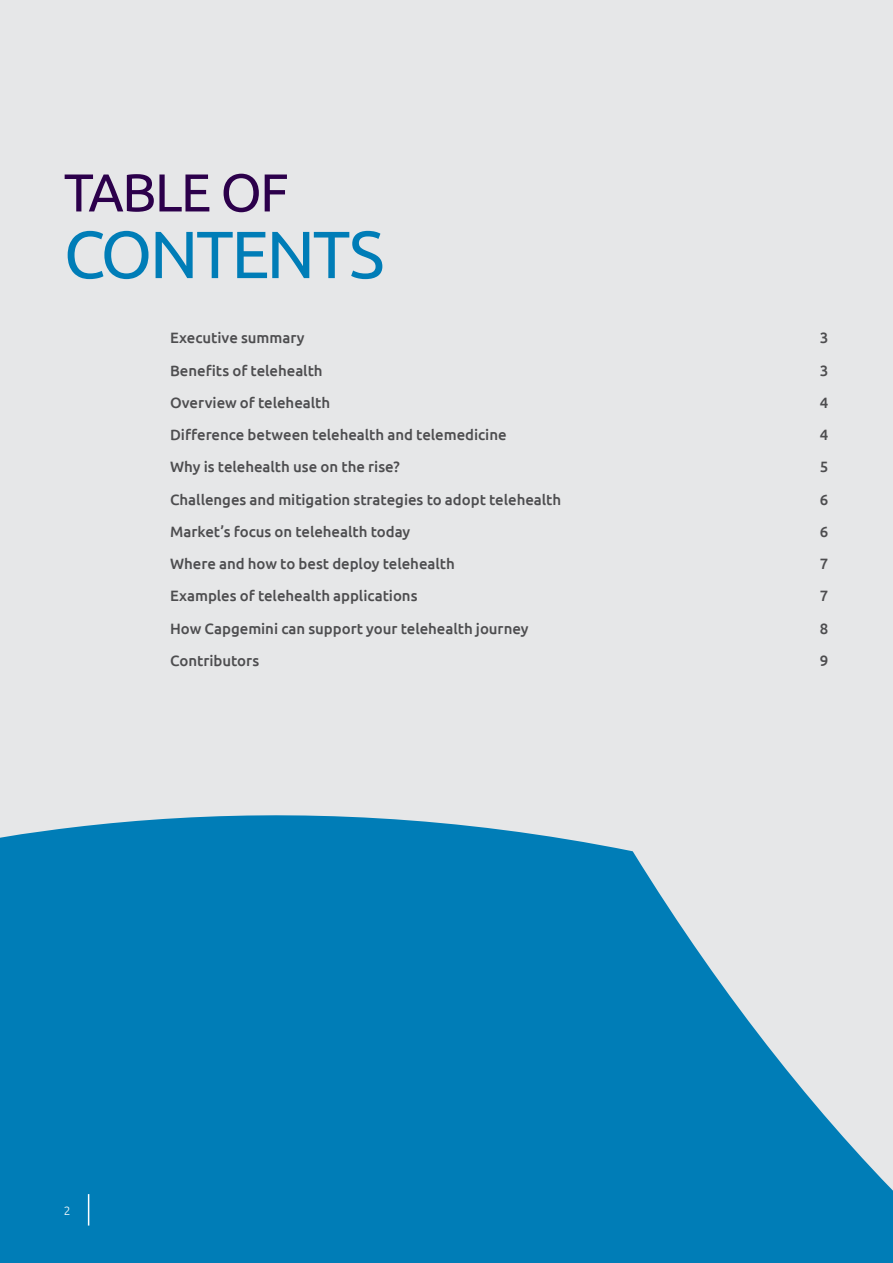
<style>
.page{position:relative;width:893px;height:1263px;background:#e6e7e8}
.page>*{position:absolute;margin:0;border:0;box-sizing:border-box;transform-origin:0 0}
.t1{font:66.6px "Ubuntu";letter-spacing:-.035em;color:#007db7}
.t2{font:53.25px "Ubuntu";letter-spacing:-.03em;color:#2c004b}
.t3{font:500 15px "Ubuntu";letter-spacing:-.005em;color:#4d4d4f}
.t4{font:300 12px "Ubuntu";color:#fff}
</style>
<div class="page">
<svg style="left:0;top:815px;width:893px;height:448px;fill:#007db7"></svg>
<hr style="left:88px;top:1194px;width:1px;height:31px;background:#fff">
<h2 class="t2" style="left:64px;top:160px;width:226px">TABLE OF</h2>
<h1 class="t1" style="left:64px;top:214px;width:322px">CONTENTS</h1>
<p class="t3" style="left:170px;top:328px;width:136px">Executive summary</p>
<p class="t3" style="left:820px;top:328px;width:10px">3</p>
<p class="t3" style="left:170px;top:361px;width:154px">Benefits of telehealth</p>
<p class="t3" style="left:820px;top:361px;width:10px">3</p>
<p class="t3" style="left:170px;top:393px;width:162px">Overview of telehealth</p>
<p class="t3" style="left:820px;top:393px;width:10px">4</p>
<p class="t3" style="left:170px;top:425px;width:338px">Difference between telehealth and telemedicine</p>
<p class="t3" style="left:820px;top:425px;width:10px">4</p>
<p class="t3" style="left:170px;top:457px;width:231px">Why is telehealth use on the rise?</p>
<p class="t3" style="left:820px;top:457px;width:10px">5</p>
<p class="t3" style="left:170px;top:490px;width:393px">Challenges and mitigation strategies to adopt telehealth</p>
<p class="t3" style="left:820px;top:490px;width:10px">6</p>
<p class="t3" style="left:170px;top:522px;width:242px">Market’s focus on telehealth today</p>
<p class="t3" style="left:820px;top:522px;width:10px">6</p>
<p class="t3" style="left:170px;top:554px;width:286px">Where and how to best deploy telehealth</p>
<p class="t3" style="left:820px;top:554px;width:10px">7</p>
<p class="t3" style="left:170px;top:586px;width:249px">Examples of telehealth applications</p>
<p class="t3" style="left:820px;top:586px;width:10px">7</p>
<p class="t3" style="left:170px;top:619px;width:360px">How Capgemini can support your telehealth journey</p>
<p class="t3" style="left:820px;top:619px;width:10px">8</p>
<p class="t3" style="left:170px;top:651px;width:91px">Contributors</p>
<p class="t3" style="left:820px;top:651px;width:10px">9</p>
<p class="t4" style="left:64px;top:1203px;width:8px">2</p>
</div>
